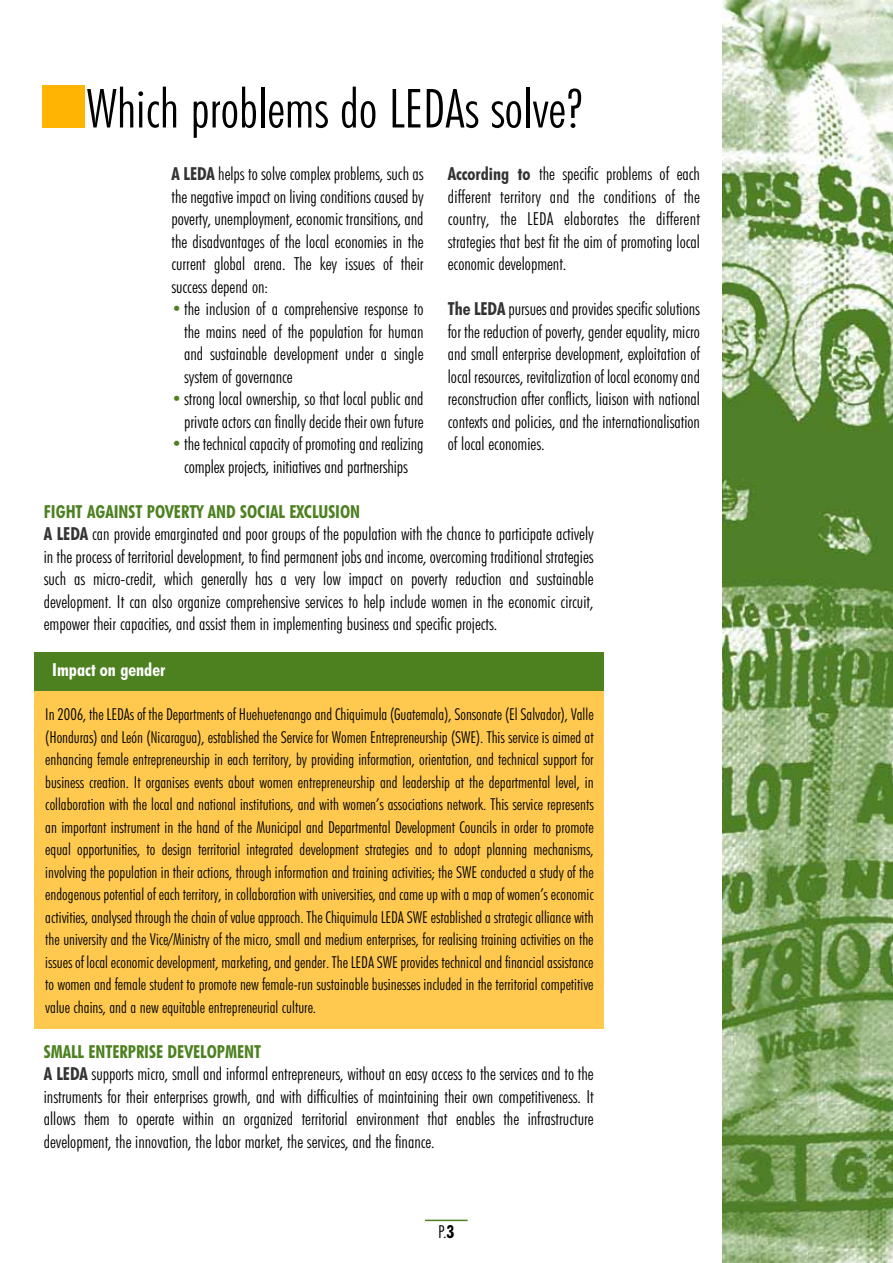
<style>
.page{position:relative;width:893px;height:1263px;background:#fff}
.page>*{position:absolute;margin:0;border:0;box-sizing:border-box;transform-origin:0 0}
.t1{font:300 condensed 54px "Futura BT";color:#000}
.t2{font:300 condensed 18px/22.5px "Futura BT";color:#000;text-align:justify}
.t3{font:700 condensed 18px "Futura BT";color:#fff}
.t4{font:300 condensed 16.5px/22.5px "Futura BT";color:#000;text-align:justify}
.s1{font-weight:700;color:#333}
.s2{color:#4d8120}
.s3{font-weight:700;color:#4d8120}
.s4{font-weight:700}
</style>
<div class="page">
<img style="left:723px;top:0;width:170px;height:1263px">
<div style="left:42px;top:85px;width:43px;height:43px;background:#ffb303"></div>
<div style="left:34px;top:653px;width:570px;height:38px;background:#4d8120"></div>
<div style="left:34px;top:691px;width:570px;height:337px;background:#ffc950"></div>
<hr style="left:425px;top:1220px;width:43px;height:1px;background:#4d8120">
<h1 class="t1" style="left:86px;top:85px;width:498px">Which problems do LEDAs solve?</h1>
<p class="t2" style="left:448px;top:163px;width:254px"><span class="s1">According to</span> the specific problems of each different territory and the conditions of the country, the LEDA elaborates the different strategies that best fit the aim of promoting local economic development.</p>
<p class="t2" style="left:448px;top:298px;width:254px"><span class="s1">The LEDA</span> pursues and provides specific solutions for the reduction of poverty, gender equality, micro and small enterprise development, exploitation of local resources, revitalization of local economy and reconstruction after conflicts, liaison with national contexts and policies, and the internationalisation of local economies.</p>
<p class="t2" style="left:171px;top:163px;width:254px"><span class="s1">A LEDA</span> helps to solve complex problems, such as the negative impact on living conditions caused by poverty, unemployment, economic transitions, and the disadvantages of the local economies in the current global arena. The key issues of their success depend on:</p>
<p class="t2" style="left:184px;top:298px;width:241px;text-indent:-13px"><span class="s2">•</span>the inclusion of a comprehensive response to the mains need of the population for human and sustainable development under a single system of governance</p>
<p class="t2" style="left:171px;top:388px;width:254px;text-align:right"><span class="s2">•</span>strong local ownership, so that local public and private actors can finally decide their own future</p>
<p class="t2" style="left:171px;top:433px;width:254px;text-align:center"><span class="s2">•</span>the technical capacity of promoting and realizing complex projects, initiatives and partnerships</p>
<p class="t2" style="left:44px;top:501px;width:551px;text-align:left"><span class="s3">FIGHT AGAINST POVERTY AND SOCIAL EXCLUSION<br></span><span class="s1">A LEDA</span> can provide emarginated and poor groups of the population with the chance to participate actively in the process of territorial development, to find permanent jobs and income, overcoming traditional strategies such as micro-credit, which generally has a very low impact on poverty reduction and sustainable development. It can also organize comprehensive services to help include women in the economic circuit, empower their capacities, and assist them in implementing business and specific projects.</p>
<p class="t3" style="left:52px;top:662px;width:114px">Impact on gender</p>
<p class="t4" style="left:45px;top:704px;width:550px">In 2006, the LEDAs of the Departments of Huehuetenango and Chiquimula (Guatemala), Sonsonate (El Salvador), Valle (Honduras) and León (Nicaragua), established the Service for Women Entrepreneurship (SWE). This service is aimed at enhancing female entrepreneurship in each territory, by providing information, orientation, and technical support for business creation. It organises events about women entrepreneurship and leadership at the departmental level, in collaboration with the local and national institutions, and with women’s associations network. This service represents an important instrument in the hand of the Municipal and Departmental Development Councils in order to promote equal opportunities, to design territorial integrated development strategies and to adopt planning mechanisms, involving the population in their actions, through information and training activities; the SWE conducted a study of the endogenous potential of each territory, in collaboration with universities, and came up with a map of women’s economic activities, analysed through the chain of value approach. The Chiquimula LEDA SWE established a strategic alliance with the university and the Vice/Ministry of the micro, small and medium enterprises, for realising training activities on the issues of local economic development, marketing, and gender. The LEDA SWE provides technical and financial assistance to women and female student to promote new female-run sustainable businesses included in the territorial competitive value chains, and a new equitable entrepreneurial culture.</p>
<p class="t2" style="left:44px;top:1041px;width:551px;text-align:left"><span class="s3">SMALL ENTERPRISE DEVELOPMENT<br></span><span class="s1">A LEDA</span> supports micro, small and informal entrepreneurs, without an easy access to the services and to the instruments for their enterprises growth, and with difficulties of maintaining their own competitiveness. It allows them to operate within an organized territorial environment that enables the infrastructure development, the innovation, the labor market, the services, and the finance.</p>
<p class="t2" style="left:438px;top:1221px;width:18px">P.<span class="s4">3</span></p>
</div>
